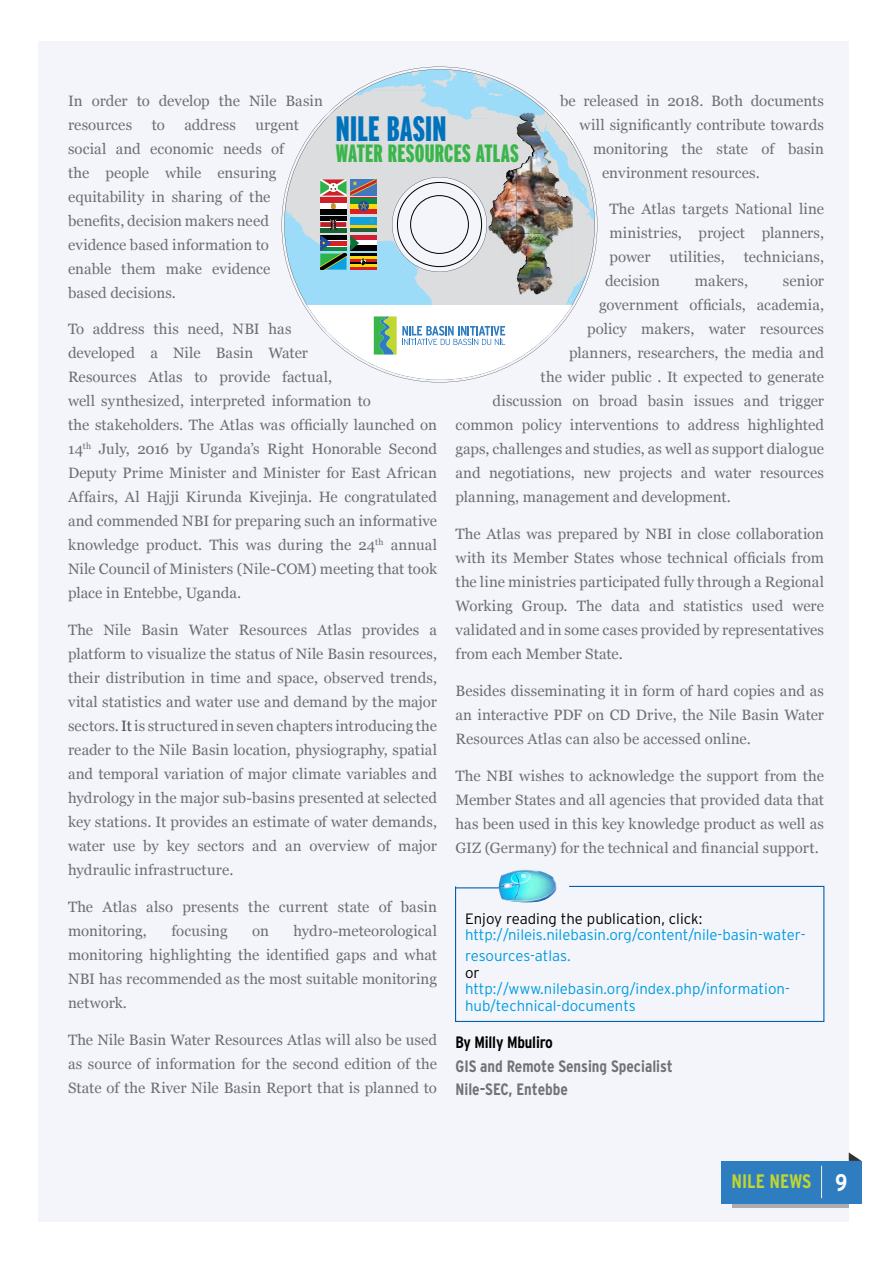
<style>
.page{position:relative;width:893px;height:1263px;background:#fff}
.page>*{position:absolute;margin:0;border:0;box-sizing:border-box;transform-origin:0 0}
.t1{font:35.25px "Interstate Black Comp";letter-spacing:.005em;color:#0072bc}
.t2{font:25.05px "Interstate Black Comp";letter-spacing:.005em;color:#39b54a}
.t3{font:700 condensed 19.5px "Interstate";color:#bfd630}
.t4{font:700 condensed 16.5px/23.1px "Interstate";color:#717275}
.t5{font:700 condensed 16.5px "Interstate";letter-spacing:-.01em;color:#000}
.t6{font:15px/24px "Georgia";letter-spacing:.005em;color:#6d6e71;text-align:justify}
.t7{font:300 15px/21px "Interstate";color:#009bdf}
.t8{font:300 15px "Interstate";color:#000}
.s1{color:#4d4d4d}
.s2{font-size:24px;color:#fff}
</style>
<div class="page">
<div style="left:39px;top:41px;width:810px;height:1180px;background:#f4f5fa"></div>
<svg style="left:733px;top:1203px;width:116px;height:5px"></svg>
<div style="left:721px;top:1161px;width:140px;height:42px;background:#2f7dc1"></div>
<svg style="left:849px;top:1152px;width:12px;height:9px"></svg>
<hr style="left:821px;top:1166px;width:1px;height:32px;background:#eff5d5">
<svg style="left:284px;top:69px;width:311px;height:311px"></svg>
<svg style="left:455px;top:885px;width:370px;height:137px"></svg>
<img style="left:499px;top:869px;width:58px;height:34px">
<img style="left:503px;top:879px;width:54px;height:23px">
<img style="left:526px;top:872px;width:5px;height:11px">
<svg style="left:498px;top:871px;width:28px;height:29px"></svg>
<p class="t6" style="left:560px;top:88px;width:265px">be released in 2018. Both documents</p>
<p class="t6" style="left:580px;top:112px;width:246px">will significantly contribute towards</p>
<p class="t6" style="left:593px;top:136px;width:233px">monitoring the state of basin</p>
<p class="t6" style="left:602px;top:160px;width:159px">environment resources.</p>
<p class="t6" style="left:610px;top:197px;width:216px">The Atlas targets National line ministries, project planners, power</p>
<p class="t6" style="left:68px;top:88px;width:256px">In order to develop the Nile Basin resources</p>
<h1 class="t1" style="left:336px;top:109px;width:112px">NILE BASIN</h1>
<h2 class="t2" style="left:336px;top:140px;width:184px">WATER RESOURCES ATLAS</h2>
<p class="t6" style="left:152px;top:112px;width:15px">to</p>
<p class="t6" style="left:184px;top:112px;width:53px">address</p>
<p class="t6" style="left:68px;top:112px;width:232px;text-align:left;text-indent:187px">urgent social and economic needs of the people while ensuring equitability in sharing of the benefits, decision makers need evidence based information to enable them make evidence based decisions.</p>
<p class="t6" style="left:68px;top:317px;width:371px;text-align:left">To address this need, NBI has<br>developed a Nile Basin Water<br>Resources Atlas to provide factual,<br>well synthesized, interpreted information to<br>the stakeholders. The Atlas was officially launched on 14<sup>th</sup> July, 2016 by Uganda’s Right Honorable Second Deputy Prime Minister and Minister for East African Affairs, Al Hajji Kirunda Kivejinja. He congratulated and commended NBI for preparing such an informative knowledge product. This was during the 24<sup>th</sup> annual Nile Council of Ministers (Nile-COM) meeting that took place in Entebbe, Uganda.</p>
<p class="t6" style="left:68px;top:618px;width:371px">The Nile Basin Water Resources Atlas provides a platform to visualize the status of Nile Basin resources, their distribution in time and space, observed trends, vital statistics and water use and demand by the major sectors. <span class="s1">It</span> is structured in seven chapters introducing the reader to the Nile Basin location, physiography, spatial and temporal variation of major climate variables and hydrology in the major sub-basins presented at selected key stations. It provides an estimate of water demands, water use by key sectors and an overview of major hydraulic infrastructure.</p>
<p class="t6" style="left:68px;top:895px;width:370px">The Atlas also presents the current state of basin monitoring,</p>
<p class="t6" style="left:670px;top:245px;width:57px">utilities,</p>
<p class="t6" style="left:744px;top:245px;width:82px">technicians,</p>
<p class="t6" style="left:605px;top:269px;width:56px">decision</p>
<p class="t6" style="left:695px;top:269px;width:55px">makers,</p>
<p class="t6" style="left:783px;top:269px;width:43px">senior</p>
<p class="t6" style="left:599px;top:293px;width:227px">government officials, academia,</p>
<p class="t6" style="left:587px;top:317px;width:238px">policy makers, water resources</p>
<p class="t6" style="left:569px;top:341px;width:256px">planners, researchers, the media and</p>
<p class="t6" style="left:541px;top:365px;width:285px">the wider public . It expected to generate</p>
<p class="t6" style="left:493px;top:389px;width:333px">discussion on broad basin issues and trigger</p>
<p class="t6" style="left:455px;top:413px;width:370px">common policy interventions to address highlighted</p>
<p class="t6" style="left:455px;top:437px;width:370px">gaps, challenges and studies, as well as support dialogue</p>
<p class="t6" style="left:455px;top:461px;width:370px">and negotiations, new projects and water resources</p>
<p class="t6" style="left:455px;top:485px;width:277px">planning, management and development.</p>
<p class="t6" style="left:455px;top:522px;width:370px">The Atlas was prepared by NBI in close collaboration with its Member States whose technical officials from the line ministries participated fully through a Regional Working Group. The data and statistics used were validated and in some cases provided by representatives from each Member State.</p>
<p class="t6" style="left:455px;top:679px;width:370px">Besides disseminating it in form of hard copies and as an interactive PDF on CD Drive, the Nile Basin Water Resources Atlas can also be accessed online.</p>
<p class="t6" style="left:455px;top:763px;width:370px">The NBI wishes to acknowledge the support from the Member States and all agencies that provided data that has been used in this key knowledge product as well as GIZ (Germany) for the technical and financial support.</p>
<p class="t8" style="left:465px;top:910px;width:239px">Enjoy reading the publication, click:</p>
<p class="t7" style="left:465px;top:924px;width:342px">http://nileis.nilebasin.org/content/nile-basin-water&shy;resources-atlas.</p>
<p class="t8" style="left:465px;top:964px;width:16px">or</p>
<p class="t7" style="left:465px;top:981px;width:326px;line-height:16.5px">http://www.nilebasin.org/index.php/information&shy;hub/technical-documents</p>
<p class="t5" style="left:455px;top:1033px;width:99px">By Milly Mbuliro</p>
<p class="t4" style="left:455px;top:1054px;width:219px">GIS and Remote Sensing Specialist<br>Nile-SEC, Entebbe</p>
<p class="t6" style="left:68px;top:919px;width:370px;text-indent:225px">hydro-meteorological monitoring highlighting the identified gaps and what NBI has recommended as the most suitable monitoring network.</p>
<p class="t6" style="left:68px;top:1027px;width:370px">The Nile Basin Water Resources Atlas will also be used as source of information for the second edition of the State of the River Nile Basin Report that is planned to</p>
<p class="t6" style="left:171px;top:919px;width:58px">focusing</p>
<p class="t6" style="left:252px;top:919px;width:18px">on</p>
<h3 class="t3" style="left:731px;top:1171px;width:118px">NILE NEWS <span class="s2">9</span></h3>
</div>
